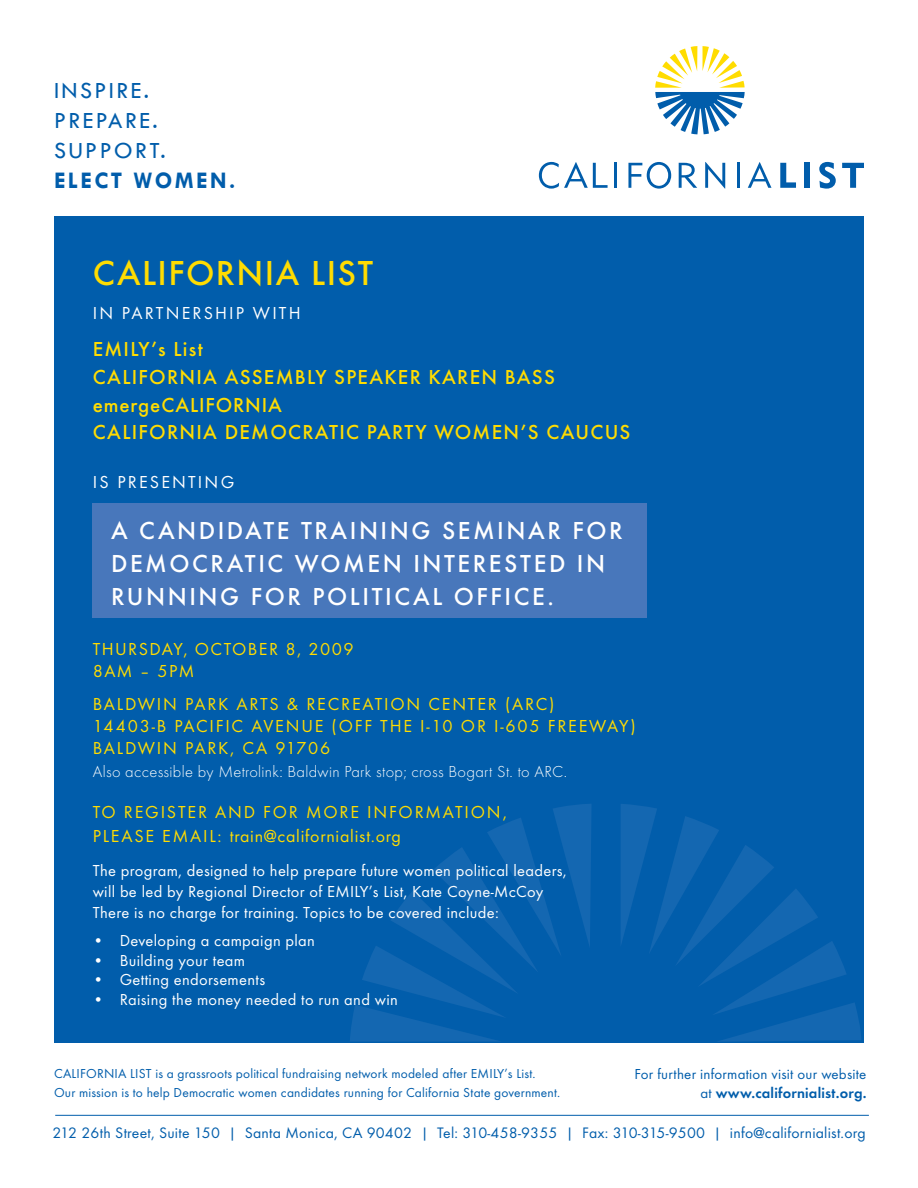
<style>
.page{position:relative;width:918px;height:1188px;background:#fff}
.page>*{position:absolute;margin:0;border:0;box-sizing:border-box;transform-origin:0 0}
.t1{font:500 36px "Futura T";letter-spacing:.04em;color:#ffdc01}
.t2{font:500 25.5px "Futura T";letter-spacing:.1em;color:#fff}
.t3{font:24px/30px "Tw Cen";letter-spacing:.1em;color:#015dab}
.t4{font:700 24px "Tw Cen";letter-spacing:.1em;color:#015dab}
.t5{font:500 21px/27.9px "Futura T";letter-spacing:.06em;color:#ffdc01}
.t6{font:18px/32.8px "Futura T";letter-spacing:.07em;color:#ffdc01}
.t7{font:18px "Futura T";letter-spacing:.12em;color:#fff}
.t8{font:18px "Futura T";letter-spacing:.04em;color:#ffdc01}
.t9{font:16.5px/21px "Futura T";letter-spacing:.02em;color:#fff}
.t10{font:300 16.5px "Futura T";letter-spacing:.02em;color:#fff}
.t11{font:15.75px "Futura T";letter-spacing:.015em;color:#015dab}
.t12{font:15px/19.2px "Futura T";letter-spacing:.015em;color:#015dab;text-align:right}
.t13{font:13.5px/19.2px "Futura T";letter-spacing:.015em;color:#015dab}
.s1{font-weight:600}
</style>
<div class="page">
<div style="left:54px;top:216px;width:810px;height:826px;background:#015dab"></div>
<div style="left:93px;top:504px;width:554px;height:114px;background:#4877bb"></div>
<svg style="left:350px;top:804px;width:241px;height:237px"></svg>
<svg style="left:621px;top:804px;width:240px;height:238px"></svg>
<svg style="left:655px;top:46px;width:90px;height:88px"></svg>
<svg style="left:539px;top:162px;width:69px;height:27px"></svg>
<hr style="left:614px;top:163px;width:3px;height:25px;background:#015dab">
<svg style="left:628px;top:162px;width:43px;height:27px"></svg>
<svg style="left:679px;top:163px;width:18px;height:25px"></svg>
<svg style="left:705px;top:162px;width:20px;height:27px"></svg>
<hr style="left:737px;top:163px;width:3px;height:25px;background:#015dab">
<svg style="left:748px;top:162px;width:24px;height:26px"></svg>
<svg style="left:780px;top:163px;width:16px;height:25px"></svg>
<div style="left:804px;top:163px;width:6px;height:25px;background:#015dab"></div>
<svg style="left:819px;top:162px;width:17px;height:27px"></svg>
<svg style="left:842px;top:163px;width:22px;height:25px"></svg>
<hr style="left:55px;top:1115px;width:814px;height:1px;background:#015dab">
<h3 class="t3" style="left:54px;top:75px;width:113px">INSPIRE.<br>PREPARE.<br>SUPPORT.</h3>
<h3 class="t4" style="left:54px;top:166px;width:183px">ELECT WOMEN.</h3>
<h1 class="t1" style="left:93px;top:252px;width:282px">CALIFORNIA LIST</h1>
<p class="t7" style="left:93px;top:303px;width:209px">IN PARTNERSHIP WITH</p>
<p class="t5" style="left:93px;top:335px;width:464px">EMILY’S LIST<br>CALIFORNIA ASSEMBLY SPEAKER KAREN BASS<br>EMERGECALIFORNIA<br>CALIFORNIA</p>
<p class="t5" style="left:225px;top:418px;width:29px">DEMOCRATIC</p>
<p class="t5" style="left:367px;top:418px;width:24px">PARTY</p>
<p class="t5" style="left:434px;top:418px;width:37px">WOMEN</p>
<p class="t5" style="left:520px;top:418px;width:108px">’S CAUCUS</p>
<p class="t7" style="left:93px;top:471px;width:37px">is presentin</p>
<p class="t7" style="left:221px;top:471px;width:15px">g</p>
<h2 class="t2" style="left:111px;top:515px;width:65px">A CANDIDATE</h2>
<h2 class="t2" style="left:301px;top:515px;width:30px">TRAININ</h2>
<h2 class="t2" style="left:412px;top:515px;width:64px">G SEMINAR</h2>
<h2 class="t2" style="left:573px;top:515px;width:17px">FOR</h2>
<h2 class="t2" style="left:111px;top:548px;width:37px">DEMOCRATIC</h2>
<h2 class="t2" style="left:295px;top:548px;width:47px">WOMEN</h2>
<h2 class="t2" style="left:413px;top:548px;width:16px">INTERESTED</h2>
<h2 class="t2" style="left:577px;top:548px;width:14px">IN</h2>
<h2 class="t2" style="left:111px;top:581px;width:53px">RUNNIN</h2>
<h2 class="t2" style="left:220px;top:581px;width:48px">G FOR</h2>
<h2 class="t2" style="left:313px;top:581px;width:16px">POLITICAL</h2>
<h2 class="t2" style="left:454px;top:581px;width:16px">OFFICE</h2>
<h2 class="t2" style="left:547px;top:581px;width:8px">.</h2>
<p class="t6" style="left:93px;top:632px;width:48px">Thursday</p>
<p class="t6" style="left:183px;top:632px;width:40px">, Octo</p>
<p class="t6" style="left:248px;top:632px;width:107px">ber 8, 2009</p>
<p class="t6" style="left:93px;top:654px;width:89px">8am – 5pm<br>Baldwin</p>
<p class="t6" style="left:185px;top:687px;width:75px">Park Arts</p>
<p class="t6" style="left:287px;top:687px;width:43px">&amp; Recreation</p>
<p class="t6" style="left:428px;top:687px;width:26px">Center</p>
<p class="t6" style="left:505px;top:687px;width:51px">(ARC)</p>
<p class="t6" style="left:93px;top:709px;width:102px">14403-B Pacific</p>
<p class="t6" style="left:251px;top:709px;width:99px">Aven ue (off</p>
<p class="t6" style="left:380px;top:709px;width:12px">the</p>
<p class="t6" style="left:420px;top:709px;width:140px">I-10 or I-605 freeway</p>
<p class="t6" style="left:631px;top:709px;width:7px">)</p>
<p class="t6" style="left:93px;top:732px;width:13px">Baldwin</p>
<p class="t6" style="left:185px;top:732px;width:11px">par</p>
<p class="t6" style="left:218px;top:732px;width:114px">k, ca 91706</p>
<p class="t10" style="left:93px;top:762px;width:476px">Also accessible by Metrolink: Baldwin Park stop; cross Bogart St. to ARC.</p>
<p class="t6" style="left:93px;top:795px;width:78px">to register</p>
<p class="t6" style="left:215px;top:795px;width:14px">and</p>
<p class="t6" style="left:263px;top:795px;width:12px">for</p>
<p class="t6" style="left:306px;top:795px;width:14px">more</p>
<p class="t6" style="left:367px;top:795px;width:13px">information</p>
<p class="t6" style="left:503px;top:795px;width:6px">,</p>
<p class="t6" style="left:93px;top:819px;width:11px">please</p>
<p class="t6" style="left:162px;top:819px;width:12px">email</p>
<p class="t8" style="left:218px;top:825px;width:185px">: train@californialist.org</p>
<p class="t9" style="left:93px;top:859px;width:475px">The program, designed to help prepare future women political leaders, will be led by Regional Director of Emily</p>
<p class="t9" style="left:93px;top:880px;width:452px;text-indent:276px">’s List, Kate Coyne-McCoy<br>There is no charge for training. Topics to be covered include:</p>
<p class="t9" style="left:93px;top:930px;width:224px">• Developing a campaign plan</p>
<p class="t9" style="left:93px;top:949px;width:154px">• Building your team</p>
<p class="t9" style="left:93px;top:969px;width:174px">• Getting endorsements</p>
<p class="t9" style="left:93px;top:988px;width:307px">• Raising the money needed to run and win</p>
<p class="t13" style="left:54px;top:1064px;width:508px">CALIFORNIA LIST is a grassroots political fundraising network modeled after EMILY’s List.<br>Our mission is to help Democratic women candidates running for California State government.</p>
<p class="t12" style="left:634px;top:1064px;width:234px">For further information visit our website at <span class="s1">www.californialist.org.</span></p>
<p class="t11" style="left:52px;top:1124px;width:815px">212 26th Street, Suite 150 | Santa Monica, CA 90402 | Tel: 310-458-9355 | Fax: 310-315-9500 | info@californialist.org</p>
</div>
